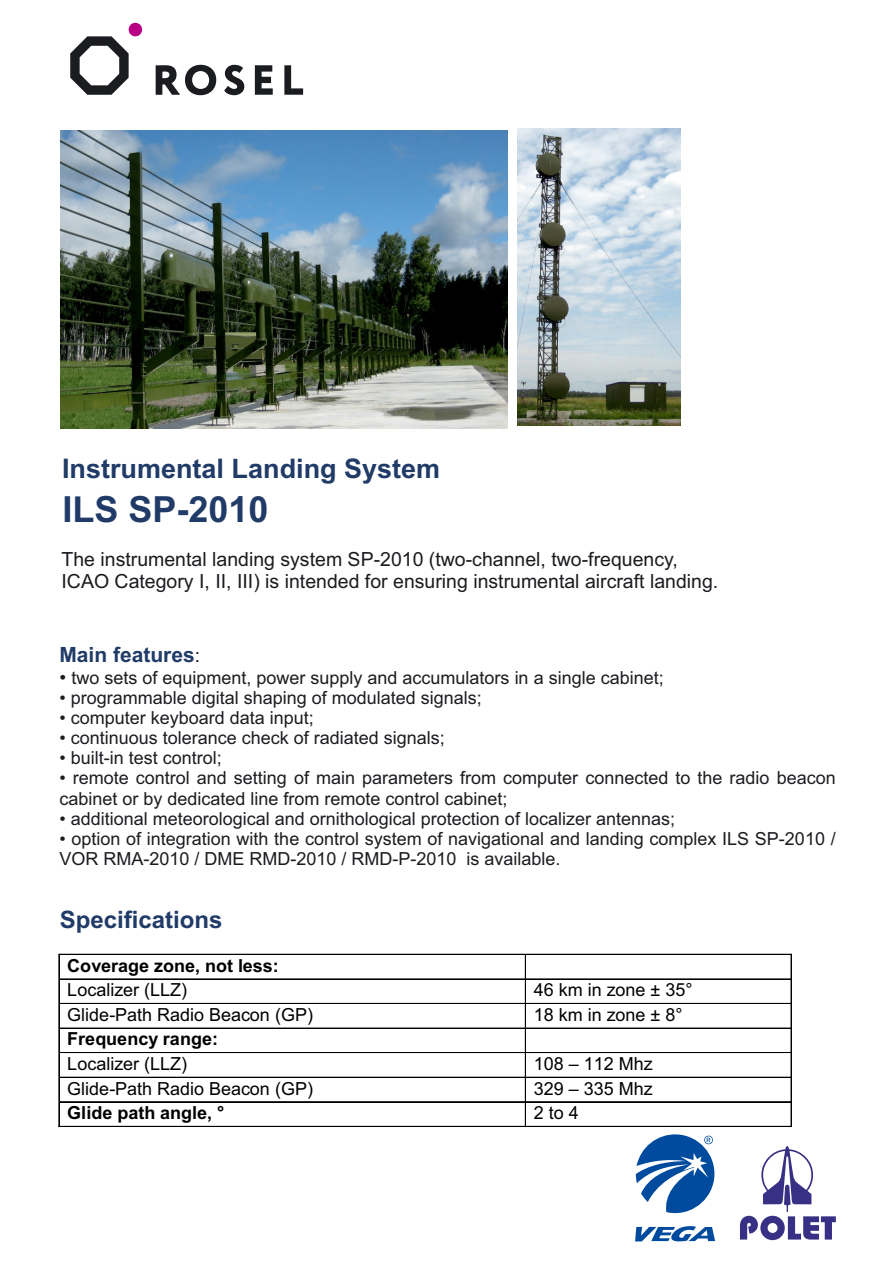
<style>
.page{position:relative;width:893px;height:1263px;background:#fff}
.page>*{position:absolute;margin:0;border:0;box-sizing:border-box;transform-origin:0 0}
.t1{font:700 36px "Arial";color:#203b67}
.t2{font:700 27px "Arial";color:#203b67}
.t3{font:700 24px "Arial";color:#203b67}
.t4{font:700 21px "Arial";color:#203b67}
.t5{font:19.5px/21.8px "Arial";color:#1b1c20}
.t6{font:18px/20.1px "Arial";color:#1b1c20}
.t7{font:18px "Arial";color:#000}
.t8{font:700 18px "Arial";color:#000}
.s1{font-weight:400;font-size:19.2px;color:#1b1c20}
.s2{font-size:19.2px}
</style>
<div class="page">
<img style="left:518px;top:129px;width:162px;height:296px">
<img style="left:61px;top:131px;width:447px;height:297px">
<svg style="left:70px;top:23px;width:73px;height:72px"></svg>
<svg style="left:156px;top:65px;width:60px;height:30px"></svg>
<svg style="left:224px;top:65px;width:20px;height:30px"></svg>
<svg style="left:255px;top:65px;width:18px;height:30px"></svg>
<svg style="left:284px;top:65px;width:19px;height:30px"></svg>
<hr style="left:60px;top:954px;width:465px;height:1px;background:#000">
<hr style="left:526px;top:954px;width:265px;height:1px;background:#000">
<hr style="left:60px;top:979px;width:465px;height:1px;background:#000">
<hr style="left:526px;top:979px;width:265px;height:1px;background:#000">
<hr style="left:60px;top:1003px;width:465px;height:1px;background:#000">
<hr style="left:526px;top:1003px;width:265px;height:1px;background:#000">
<hr style="left:60px;top:1028px;width:465px;height:1px;background:#000">
<hr style="left:526px;top:1028px;width:265px;height:1px;background:#000">
<hr style="left:60px;top:1052px;width:465px;height:1px;background:#000">
<hr style="left:526px;top:1052px;width:265px;height:1px;background:#000">
<hr style="left:60px;top:1077px;width:465px;height:1px;background:#000">
<hr style="left:526px;top:1077px;width:265px;height:1px;background:#000">
<hr style="left:60px;top:1102px;width:465px;height:1px;background:#000">
<hr style="left:60px;top:1101px;width:465px;height:1px;background:#000">
<hr style="left:526px;top:1102px;width:265px;height:1px;background:#000">
<hr style="left:526px;top:1101px;width:265px;height:1px;background:#000">
<svg style="left:59px;top:954px;width:10px;height:173px"></svg>
<hr style="left:60px;top:1126px;width:465px;height:1px;background:#000">
<svg style="left:525px;top:954px;width:1px;height:173px"></svg>
<hr style="left:526px;top:1126px;width:265px;height:1px;background:#000">
<svg style="left:791px;top:954px;width:1px;height:173px"></svg>
<svg style="left:635px;top:1134px;width:80px;height:107px"></svg>
<svg style="left:740px;top:1146px;width:96px;height:94px"></svg>
<h2 class="t2" style="left:62px;top:459px;width:380px">Instrumental Landing System</h2>
<h1 class="t1" style="left:62px;top:495px;width:208px">ILS SP-2010</h1>
<p class="t5" style="left:61px;top:550px;width:658px">The instrumental landing system SP-2010 (two-channel, two-frequency,<br>ICAO Category I, II, III) is intended for ensuring instrumental aircraft landing.</p>
<p class="t4" style="left:59px;top:646px;width:142px">Main features<span class="s1">:</span></p>
<p class="t6" style="left:59px;top:669px;width:606px"><span class="s2">•</span> two sets of equipment, power supply and accumulators in a single cabinet;</p>
<p class="t6" style="left:59px;top:689px;width:424px">• programmable digital shaping of modulated signals;</p>
<p class="t6" style="left:59px;top:709px;width:256px">• computer keyboard data input;</p>
<p class="t6" style="left:59px;top:729px;width:387px">• continuous tolerance check of radiated signals;</p>
<p class="t6" style="left:59px;top:749px;width:164px">• built-in test control;</p>
<p class="t6" style="left:59px;top:770px;width:778px">• remote control and setting of main parameters from computer connected to the radio beacon cabinet or by dedicated line from remote control cabinet ;</p>
<p class="t6" style="left:59px;top:810px;width:617px">• additional meteorological and ornithological protection of localizer antennas;</p>
<p class="t6" style="left:59px;top:830px;width:778px">• option of integration with the control system of navigational and landing complex ILS SP-2010 /<br>VOR RMA-2010 / DME RMD-2010 / RMD-P-2010 is available.</p>
<h3 class="t3" style="left:60px;top:910px;width:164px">Specifications</h3>
<p class="t8" style="left:67px;top:959px;width:213px">Coverage zone, not less:</p>
<p class="t7" style="left:67px;top:983px;width:121px">Localizer (LLZ)</p>
<p class="t7" style="left:534px;top:983px;width:160px">46 km in zone ± 35°</p>
<p class="t7" style="left:67px;top:1008px;width:247px">Glide-Path Radio Beacon (GP)</p>
<p class="t7" style="left:534px;top:1008px;width:150px">18 km in zone ± 8°</p>
<p class="t8" style="left:67px;top:1032px;width:152px">Frequency range:</p>
<p class="t7" style="left:67px;top:1057px;width:121px">Localizer (LLZ)</p>
<p class="t7" style="left:534px;top:1057px;width:120px">108 – 112 Mhz</p>
<p class="t7" style="left:67px;top:1081px;width:247px">Glide-Path Radio Beacon (GP)</p>
<p class="t7" style="left:534px;top:1081px;width:120px">329 – 335 Mhz</p>
<p class="t8" style="left:67px;top:1106px;width:159px">Glide path angle, °</p>
<p class="t7" style="left:534px;top:1106px;width:47px">2 to 4</p>
</div>
